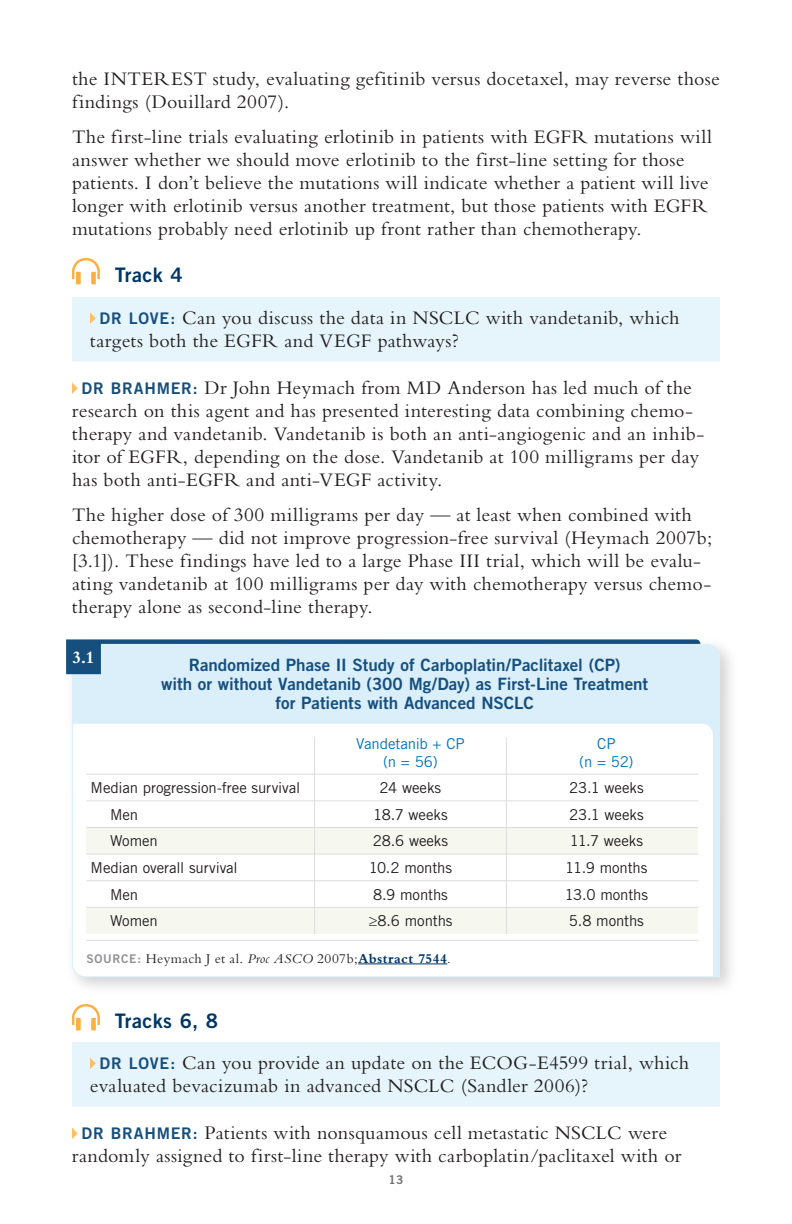
<style>
.page{position:relative;width:792px;height:1224px;background:#fff}
.page>*{position:absolute;margin:0;border:0;box-sizing:border-box;transform-origin:0 0}
.t1{font:20px/23px "Bembo RTP Std";letter-spacing:.01em;color:#231f20}
.t2{font:20px "Trade Gothic LT Std Bd 2";letter-spacing:.02em;color:#003667}
.t3{font:700 18px "Bembo RTP Std";color:#fff}
.t4{font:17px/19px "Trade Gothic LT Std Bd 2";color:#164f7e;text-align:center}
.t5{font:15px "Trade Gothic LT Std";letter-spacing:-.005em;color:#231f20}
.t6{font:15px "Trade Gothic LT Std";letter-spacing:-.01em;color:#0072bc}
.t7{font:14px "Bembo RTP Std";letter-spacing:.03em;color:#231f20}
.t8{font:12px "Trade Gothic LT Std Bd 2";color:#717074}
.s1{font-family:"Trade Gothic LT Std Bd 2";font-size:16px;color:#164f7e}
.s2{font-family:"Trade Gothic LT Std Bd 2";font-size:12px;color:#919295}
.s3{font-style:italic}
.s4{font-weight:700;color:#003667}
</style>
<div class="page">
<div style="left:63px;top:636px;width:677px;height:363px;background:#231f20;opacity:.2"></div>
<svg style="left:72px;top:643px;width:649px;height:334px"></svg>
<svg style="left:66px;top:639px;width:634px;height:35px;background:#b8d3e4"></svg>
<div style="left:72px;top:297px;width:648px;height:64px;background:#e6f4fb"></div>
<svg style="left:72px;top:258px;width:28px;height:26px"></svg>
<svg style="left:90px;top:312px;width:6px;height:12px"></svg>
<svg style="left:72px;top:382px;width:6px;height:12px"></svg>
<div style="left:72px;top:1042px;width:648px;height:64px;background:#e6f4fb"></div>
<svg style="left:72px;top:1004px;width:28px;height:27px"></svg>
<svg style="left:90px;top:1058px;width:6px;height:11px"></svg>
<svg style="left:72px;top:1128px;width:6px;height:11px"></svg>
<div style="left:86px;top:908px;width:612px;height:26px;background:#f6f8f0"></div>
<div style="left:86px;top:827px;width:612px;height:27px;background:#f6f8f0"></div>
<hr style="left:86px;top:774px;width:612px;height:1px;background:#dcdddf">
<hr style="left:86px;top:800px;width:612px;height:1px;background:#dcdddf">
<hr style="left:86px;top:827px;width:612px;height:1px;background:#dcdddf">
<hr style="left:86px;top:854px;width:612px;height:1px;background:#dcdddf">
<hr style="left:86px;top:880px;width:612px;height:1px;background:#dcdddf">
<hr style="left:86px;top:907px;width:612px;height:1px;background:#dcdddf">
<hr style="left:86px;top:940px;width:612px;height:1px;background:#dcdddf">
<hr style="left:358px;top:964px;width:89px;height:1px;background:#003667">
<hr style="left:314px;top:737px;width:1px;height:197px;background:#dcdddf">
<hr style="left:506px;top:737px;width:1px;height:197px;background:#dcdddf">
<p class="t1" style="left:72px;top:67px;width:649px">the INTEREST study, evaluating gefitinib versus docetaxel, may reverse those findings (Douillard 2007).</p>
<p class="t1" style="left:72px;top:125px;width:642px">The first-line trials evaluating erlotinib in patients with EGFR mutations will answer whether we should move erlotinib to the first-line setting for those patients. I don’t believe the mutations will indicate whether a patient will live longer with erlotinib versus another treatment, but those patients with EGFR mutations probably need erlotinib up front rather than chemotherapy.</p>
<p class="t2" style="left:115px;top:262px;width:69px">Track 4</p>
<p class="t1" style="left:90px;top:306px;width:591px;text-indent:10px"><span class="s1">DR LOVE:</span> Can you discuss the data in NSCLC with vandetanib, which targets both the EGFR and VEGF pathways?</p>
<p class="t1" style="left:72px;top:376px;width:634px;text-indent:10px"><span class="s1">DR BRAHMER:</span> Dr John Heymach from MD Anderson has led much of the research on this agent and has presented interesting data combining chemo&shy;therapy and vandetanib. Vandetanib is both an anti-angiogenic and an inhib&shy;itor of EGFR, depending on the dose. Vandetanib at 100 milligrams per day has both anti-EGFR and anti-VEGF activity.</p>
<p class="t1" style="left:72px;top:502px;width:642px">The higher dose of 300 milligrams per day — at least when combined with chemotherapy — did not improve progression-free survival (Heymach 2007b; [3.1]). These findings have led to a large Phase III trial, which will be evalu&shy;ating vandetanib at 100 milligrams per day with chemotherapy versus chemo&shy;therapy alone as second-line therapy.</p>
<p class="t3" style="left:72px;top:647px;width:24px">3.1</p>
<p class="t4" style="left:161px;top:655px;width:489px">Randomized Phase II Study of Carboplatin/Paclitaxel (CP)<br>with or without Vandetanib (300 Mg/Day) as First-Line Treatment for Patients with Advanced NSCLC</p>
<p class="t6" style="left:356px;top:734px;width:110px">Vandetanib + CP</p>
<p class="t6" style="left:597px;top:734px;width:20px">CP</p>
<p class="t6" style="left:383px;top:752px;width:56px">(n = 56)</p>
<p class="t6" style="left:579px;top:752px;width:56px">(n = 52)</p>
<p class="t5" style="left:91px;top:779px;width:211px">Median progression-free survival</p>
<p class="t5" style="left:380px;top:779px;width:63px">24 weeks</p>
<p class="t5" style="left:569px;top:779px;width:76px">23.1 weeks</p>
<p class="t5" style="left:110px;top:805px;width:30px">Men</p>
<p class="t5" style="left:373px;top:805px;width:76px">18.7 weeks</p>
<p class="t5" style="left:569px;top:805px;width:76px">23.1 weeks</p>
<p class="t5" style="left:110px;top:832px;width:49px">Women</p>
<p class="t5" style="left:373px;top:832px;width:77px">28.6 weeks</p>
<p class="t5" style="left:570px;top:832px;width:75px">11.7 weeks</p>
<p class="t5" style="left:91px;top:859px;width:149px">Median overall survival</p>
<p class="t5" style="left:369px;top:859px;width:85px">10.2 months</p>
<p class="t5" style="left:565px;top:859px;width:84px">11.9 months</p>
<p class="t5" style="left:110px;top:885px;width:30px">Men</p>
<p class="t5" style="left:373px;top:885px;width:76px">8.9 months</p>
<p class="t5" style="left:565px;top:885px;width:85px">13.0 months</p>
<p class="t5" style="left:110px;top:912px;width:49px">Women</p>
<p class="t5" style="left:368px;top:912px;width:86px">≥8.6 months</p>
<p class="t5" style="left:569px;top:912px;width:77px">5.8 months</p>
<p class="t7" style="left:86px;top:950px;width:366px"><span class="s2">SOURCE:</span> Heymach J et al. <span class="s3">Proc ASCO</span> 2007b;<span class="s4">Abstract 7544</span>.</p>
<p class="t2" style="left:115px;top:1009px;width:105px">Tracks 6, 8</p>
<p class="t1" style="left:90px;top:1051px;width:601px;text-indent:10px"><span class="s1">DR LOVE:</span> Can you provide an update on the ECOG-E4599 trial, which evaluated bevacizumab in advanced NSCLC (Sandler 2006)?</p>
<p class="t1" style="left:72px;top:1121px;width:611px;text-align:center"><span class="s1">DR BRAHMER:</span> Patients with nonsquamous cell metastatic NSCLC were randomly assigned to first-line therapy with carboplatin/paclitaxel with or</p>
<p class="t8" style="left:388px;top:1172px;width:17px">13</p>
</div>
